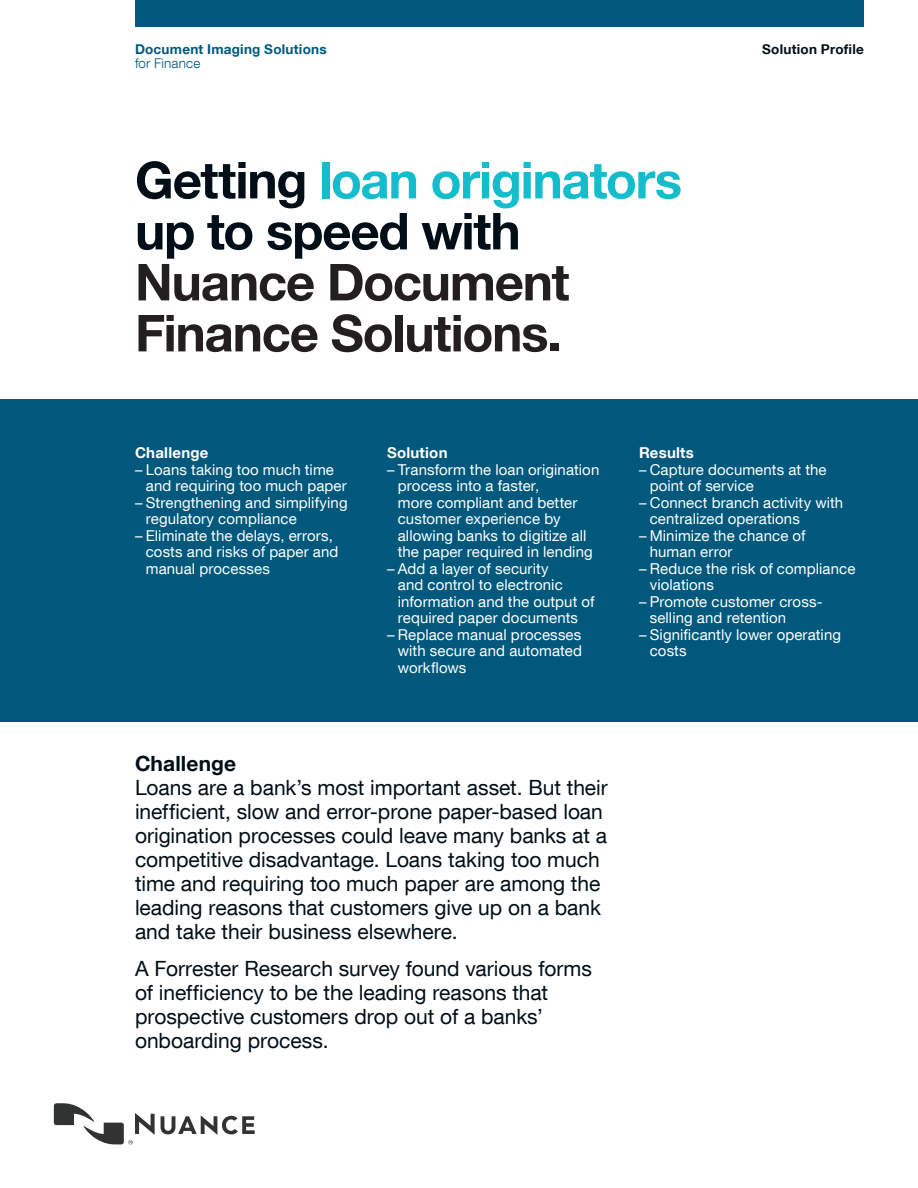
<style>
.page{position:relative;width:918px;height:1188px;background:#fff}
.page>*{position:absolute;margin:0;border:0;box-sizing:border-box;transform-origin:0 0}
.Headline_34_34{font:700 51px/51px "Helvetica Neue LT Com";letter-spacing:-.025em;color:#231f20}
.Intro_Text_14_16{font:21px/24px "Helvetica Neue LT Com";color:#000e17}
.Intro_Text_LAST_Lg_s{font:21px/24px "Helvetica Neue LT Com";color:#000e17}
.Intro_Headline_14_16{font:700 21px "Helvetica Neue LT Com";letter-spacing:.005em;color:#000e17}
.t1{font:15px/16.5px "Helvetica Neue LT Com";letter-spacing:.005em;color:#fff}
.Front_Box__Head_10_1{font:700 15px "Helvetica Neue LT Com";letter-spacing:.015em;color:#fff}
.Product_Offering_Nam{font:700 13.5px "Helvetica Neue LT Com";letter-spacing:.02em;color:#00597d}
.Document_Name_9_9{font:700 13.5px "Helvetica Neue LT Com";letter-spacing:.02em;color:#000e17}
.Product_Offering_Nam-2{font:300 13.5px "Helvetica Neue LT Com";letter-spacing:.01em;color:#00597d}
.s1{color:#000e17}
.s2{color:#14bccc}
</style>
<div class="page">
<div style="left:135px;top:0;width:729px;height:27px;background:#00597d"></div>
<svg style="left:161px;top:1115px;width:94px;height:20px"></svg>
<svg style="left:54px;top:1103px;width:101px;height:41px"></svg>
<div style="left:0;top:399px;width:918px;height:323px;background:#00597d"></div>
<p class="Product_Offering_Nam" style="left:135px;top:41px;width:193px">Document Imaging Solutions</p>
<p class="Document_Name_9_9" style="left:762px;top:41px;width:103px">Solution Profile</p>
<p class="Product_Offering_Nam-2" style="left:135px;top:55px;width:67px">for Finance</p>
<p class="Headline_34_34" style="left:135px;top:153px;width:549px"><span class="s1">Getting</span> <span class="s2">loan originators </span><span class="s1">up to speed with<br></span>Nuance Document<br>Finance Solutions.</p>
<p class="Front_Box__Head_10_1" style="left:135px;top:444px;width:75px">Challenge</p>
<p class="t1" style="left:146px;top:461px;width:203px;text-indent:-11px">– Loans taking too much time and requiring too much paper</p>
<p class="t1" style="left:146px;top:494px;width:203px;text-indent:-11px">– Strengthening and simplifying regulatory compliance</p>
<p class="t1" style="left:146px;top:527px;width:194px;text-indent:-11px">– Eliminate the delays, errors, costs and risks of paper and manual processes</p>
<p class="Front_Box__Head_10_1" style="left:387px;top:444px;width:62px">Solution</p>
<p class="t1" style="left:398px;top:461px;width:203px;text-indent:-11px">– Transform the loan origination process into a faster,<br>more compliant and better customer experience by allowing banks to digitize all the paper required in lending</p>
<p class="t1" style="left:398px;top:560px;width:198px;text-indent:-11px">– Add a layer of security<br>and control to electronic information and the output of required paper documents</p>
<p class="t1" style="left:398px;top:626px;width:186px;text-align:justify;text-indent:-11px">– Replace manual processes with secure and automated workflows</p>
<p class="Front_Box__Head_10_1" style="left:639px;top:444px;width:56px">Results</p>
<p class="t1" style="left:650px;top:461px;width:178px;text-indent:-11px">– Capture documents at the point of service</p>
<p class="t1" style="left:650px;top:494px;width:195px;text-indent:-11px">– Connect branch activity with centralized operations</p>
<p class="t1" style="left:650px;top:527px;width:157px;text-indent:-11px">– Minimize the chance of human error</p>
<p class="t1" style="left:650px;top:560px;width:207px;text-indent:-11px">– Reduce the risk of compliance violations</p>
<p class="t1" style="left:650px;top:593px;width:174px;text-indent:-11px">– Promote customer cross&shy;selling and retention</p>
<p class="t1" style="left:650px;top:626px;width:193px;text-indent:-11px">– Significantly lower operating costs</p>
<p class="Intro_Headline_14_16" style="left:135px;top:750px;width:103px">Challenge</p>
<p class="Intro_Text_14_16" style="left:135px;top:775px;width:474px">Loans are a bank’s most important asset. But their inefficient, slow and error-prone paper-based loan origination processes could leave many banks at a competitive disadvantage. Loans taking too much time and requiring too much paper are among the leading reasons that customers give up on a bank and take their business elsewhere.</p>
<p class="Intro_Text_LAST_Lg_s" style="left:135px;top:957px;width:458px">A Forrester Research survey found various forms of inefficiency to be the leading reasons that prospective customers drop out of a banks’ onboarding process.</p>
</div>
